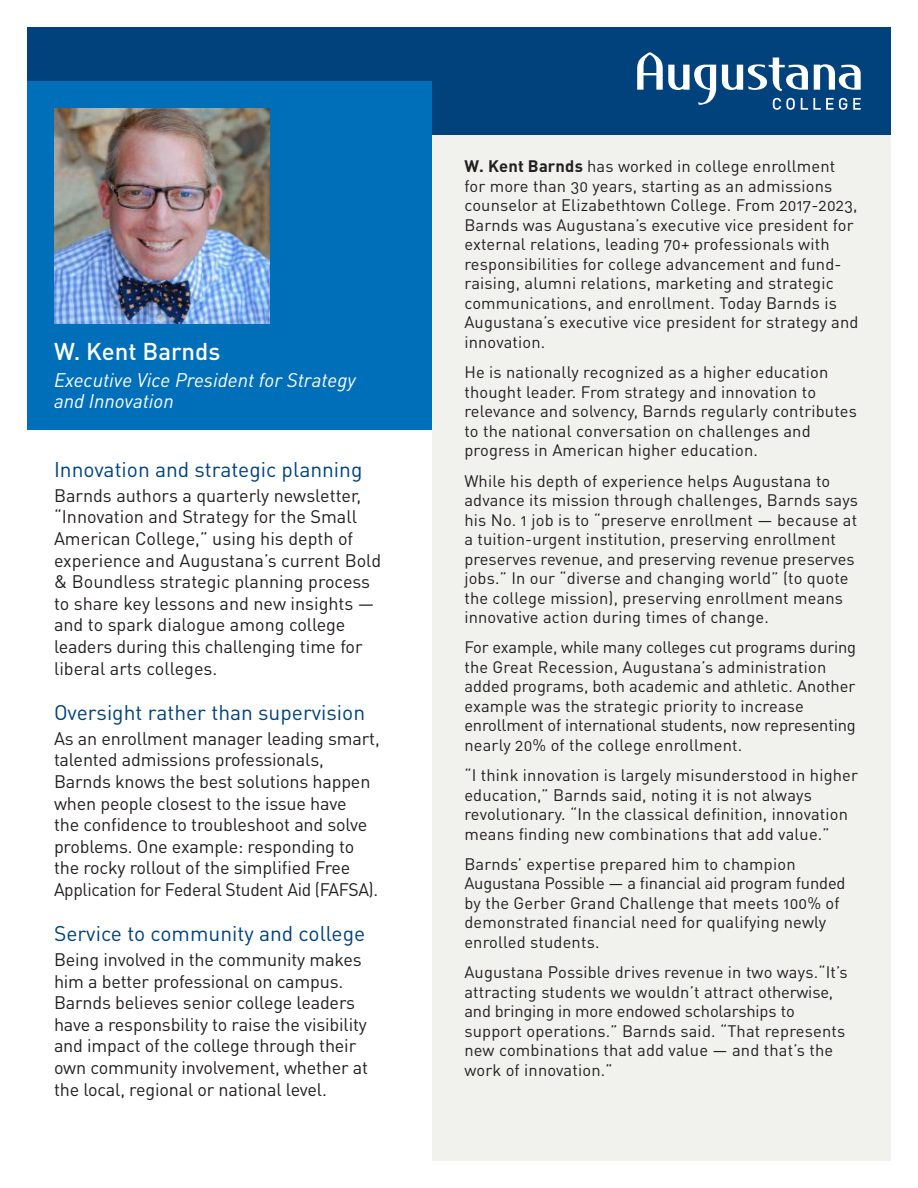
<style>
.page{position:relative;width:918px;height:1188px;background:#fff}
.page>*{position:absolute;margin:0;border:0;box-sizing:border-box;transform-origin:0 0}
.t1{font:500 24px "DINOT";color:#fff}
.t2{font:21px "DINOT";color:#01427c}
.t3{font:italic 19.5px/21px "DINOT";color:#fff}
.t4{font:18px/21.6px "DINOT";letter-spacing:-.01em;color:#231f20}
.t5{font:16.5px/19.5px "DINOT";letter-spacing:.01em;color:#231f20}
.s1{font-weight:700}
</style>
<div class="page">
<div style="left:432px;top:27px;width:459px;height:1134px;background:#f1f1ee"></div>
<div style="left:27px;top:27px;width:864px;height:108px;background:#01427c"></div>
<svg style="left:814px;top:64px;width:47px;height:26px"></svg>
<svg style="left:637px;top:52px;width:79px;height:53px"></svg>
<svg style="left:722px;top:58px;width:86px;height:33px"></svg>
<svg style="left:773px;top:98px;width:22px;height:12px"></svg>
<svg style="left:801px;top:98px;width:46px;height:12px"></svg>
<svg style="left:853px;top:98px;width:8px;height:12px"></svg>
<div style="left:27px;top:81px;width:405px;height:349px;background:#006fb9"></div>
<img style="left:54px;top:108px;width:216px;height:216px">
<p class="t1" style="left:54px;top:335px;width:168px">W. Kent Barnds</p>
<p class="t3" style="left:54px;top:369px;width:303px">Executive Vice President for Strategy and Innovation</p>
<p class="t2" style="left:54px;top:455px;width:310px">Innovation and strategic planning</p>
<p class="t4" style="left:54px;top:484px;width:329px">Barnds authors a quarterly newsletter, “Innovation and Strategy for the Small American College,” using his depth of experience and Augustana’s current Bold &amp; Boundless strategic planning process to share key lessons and new insights — and to spark dialogue among college leaders during this challenging time for liberal arts colleges.</p>
<p class="t2" style="left:54px;top:698px;width:313px">Oversight rather than supervision</p>
<p class="t4" style="left:54px;top:727px;width:327px">As an enrollment manager leading smart, talented admissions professionals, Barnds knows the best solutions happen when people closest to the issue have<br>the confidence to troubleshoot and solve problems. One example: responding to the rocky rollout of the simplified Free Application for Federal Student Aid (FAFSA).</p>
<p class="t2" style="left:54px;top:919px;width:313px">Service to community and college</p>
<p class="t4" style="left:54px;top:948px;width:316px">Being involved in the community makes him a better professional on campus.<br>Barnds believes senior college leaders have a responsbility to raise the visibility and impact of the college through their own community involvement, whether at the local, regional or national level.</p>
<p class="t5" style="left:464px;top:156px;width:396px"><span class="s1">W. Kent Barnds</span> has worked in college enrollment for more than 30 years, starting as an admissions counselor at Elizabethtown College. From 2017-2023, Barnds was Augustana’s executive vice president for external relations, leading 70+ professionals with responsibilities for college advancement and fund&shy;raising, alumni relations, marketing and strategic communications, and enrollment. Today Barnds is Augustana’s executive vice president for strategy and innovation.</p>
<p class="t5" style="left:464px;top:362px;width:394px">He is nationally recognized as a higher education thought leader. From strategy and innovation to relevance and solvency, Barnds regularly contributes to the national conversation on challenges and progress in American higher education.</p>
<p class="t5" style="left:464px;top:470px;width:395px">While his depth of experience helps Augustana to advance its mission through challenges, Barnds says his No. 1 job is to “preserve enrollment — because at a tuition-urgent institution, preserving enrollment preserves revenue, and preserving revenue preserves jobs.” In our “diverse and changing world” (to quote the college mission), preserving enrollment means innovative action during times of change.</p>
<p class="t5" style="left:464px;top:637px;width:393px">For example, while many colleges cut programs during the Great Recession, Augustana’s administration added programs, both academic and athletic. Another example was the strategic priority to increase enrollment of international students, now representing nearly 20% of the college enrollment.</p>
<p class="t5" style="left:464px;top:765px;width:395px">“I think innovation is largely misunderstood in higher education,” Barnds said, noting it is not always revolutionary. “In the classical definition, innovation means finding new combinations that add value.”</p>
<p class="t5" style="left:464px;top:854px;width:383px">Barnds’ expertise prepared him to champion Augustana Possible — a financial aid program funded by the Gerber Grand Challenge that meets 100% of demonstrated financial need for qualifying newly enrolled students.</p>
<p class="t5" style="left:464px;top:962px;width:385px">Augustana Possible drives revenue in two ways.“It’s attracting students we wouldn’t attract otherwise, and bringing in more endowed scholarships to support operations.” Barnds said. “That represents new combinations that add value — and that’s the work of innovation.”</p>
</div>
